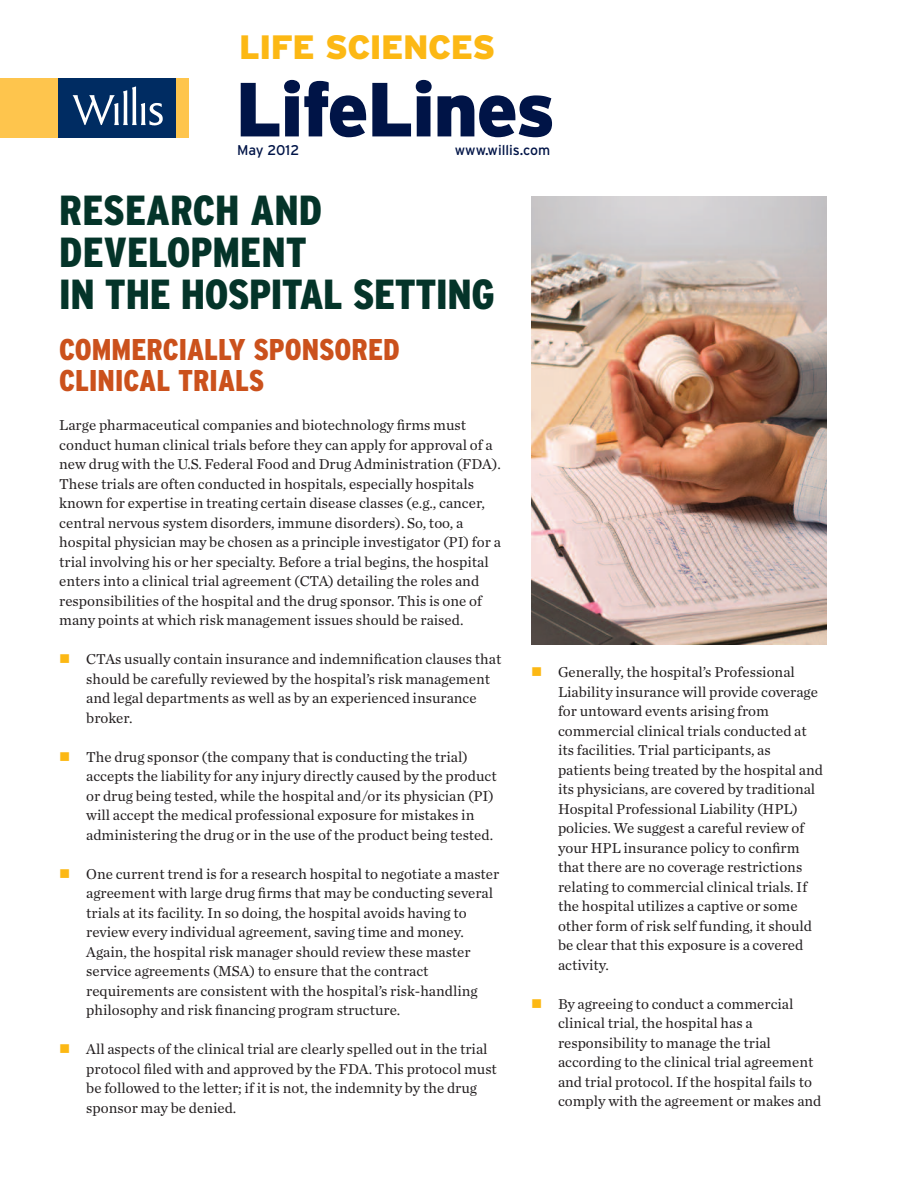
<style>
.page{position:relative;width:918px;height:1188px;background:#fff}
.page>*{position:absolute;margin:0;border:0;box-sizing:border-box;transform-origin:0 0}
.t1{font:900 76.5px "Interstate";letter-spacing:-.025em;color:#001447}
.t2{font:900 condensed 42px/42px "Interstate";letter-spacing:-.01em;color:#043429}
.t3{font:900 33.75px "Interstate";letter-spacing:-.015em;color:#fcb814}
.t4{font:900 condensed 30px/31.5px "Interstate";color:#cb511c}
.t5{font:15px/19.5px "Chronicle Text G1";color:#231f20}
.t6{font:14.1px "Interstate";color:#001447}
</style>
<div class="page">
<img style="left:531px;top:196px;width:295px;height:448px">
<div style="left:0;top:78px;width:59px;height:60px;background:#fec54d"></div>
<div style="left:176px;top:78px;width:12px;height:60px;background:#fec54d"></div>
<div style="left:59px;top:78px;width:117px;height:60px;background:#002c62"></div>
<svg style="left:73px;top:86px;width:90px;height:39px"></svg>
<h3 class="t3" style="left:239px;top:27px;width:258px">LIFE SCIENCES</h3>
<h1 class="t1" style="left:235px;top:66px;width:322px">LifeLines</h1>
<p class="t6" style="left:237px;top:142px;width:64px">May 2012</p>
<p class="t6" style="left:455px;top:142px;width:97px">www.willis.com</p>
<h2 class="t2" style="left:59px;top:189px;width:437px">RESEARCH AND<br>DEVELOPMENT<br>IN THE HOSPITAL SETTING</h2>
<h3 class="t4" style="left:59px;top:333px;width:342px">COMMERCIALLY SPONSORED<br>CLINICAL TRIALS</h3>
<p class="t5" style="left:59px;top:417px;width:443px">Large pharmaceutical companies and biotechnology firms must conduct human clinical trials before they can apply for approval of a new drug with the U.S. Federal Food and Drug Administration (FDA).<br>These trials are often conducted in hospitals, especially hospitals known for expertise in treating certain disease classes (e.g., cancer, central nervous system disorders, immune disorders). So, too, a hospital physician may be chosen as a principle investigator (PI) for a trial involving his or her specialty. Before a trial begins, the hospital enters into a clinical trial agreement (CTA) detailing the roles and responsibilities of the hospital and the drug sponsor. This is one of many points at which risk management issues should be raised.</p>
<p class="t5" style="left:86px;top:651px;width:417px">CTAs usually contain insurance and indemnification clauses that should be carefully reviewed by the hospital’s risk management and legal departments as well as by an experienced insurance broker.</p>
<p class="t5" style="left:86px;top:749px;width:412px">The drug sponsor (the company that is conducting the trial) accepts the liability for any injury directly caused by the product or drug being tested, while the hospital and/or its physician (PI) will accept the medical professional exposure for mistakes in administering the drug or in the use of the product being tested.</p>
<p class="t5" style="left:86px;top:866px;width:415px">One current trend is for a research hospital to negotiate a master agreement with large drug firms that may be conducting several trials at its facility. In so doing, the hospital avoids having to review every individual agreement, saving time and money.<br>Again, the hospital risk manager should review these master service agreements (MSA) to ensure that the contract requirements are consistent with the hospital’s risk-handling philosophy and risk financing program structure.</p>
<p class="t5" style="left:86px;top:1041px;width:412px">All aspects of the clinical trial are clearly spelled out in the trial protocol filed with and approved by the FDA. This protocol must be followed to the letter; if it is not, the indemnity by the drug sponsor may be denied.</p>
<p class="t5" style="left:558px;top:664px;width:267px">Generally, the hospital’s Professional Liability insurance will provide coverage for untoward events arising from commercial clinical trials conducted at its facilities. Trial participants, as patients being treated by the hospital and its physicians, are covered by traditional Hospital Professional Liability (HPL) policies. We suggest a careful review of your HPL insurance policy to confirm that there are no coverage restrictions relating to commercial clinical trials. If the hospital utilizes a captive or some other form of risk self funding, it should be clear that this exposure is a covered activity.</p>
<p class="t5" style="left:558px;top:995px;width:265px">By agreeing to conduct a commercial clinical trial, the hospital has a responsibility to manage the trial according to the clinical trial agreement and trial protocol. If the hospital fails to comply with the agreement or makes and</p>
</div>
